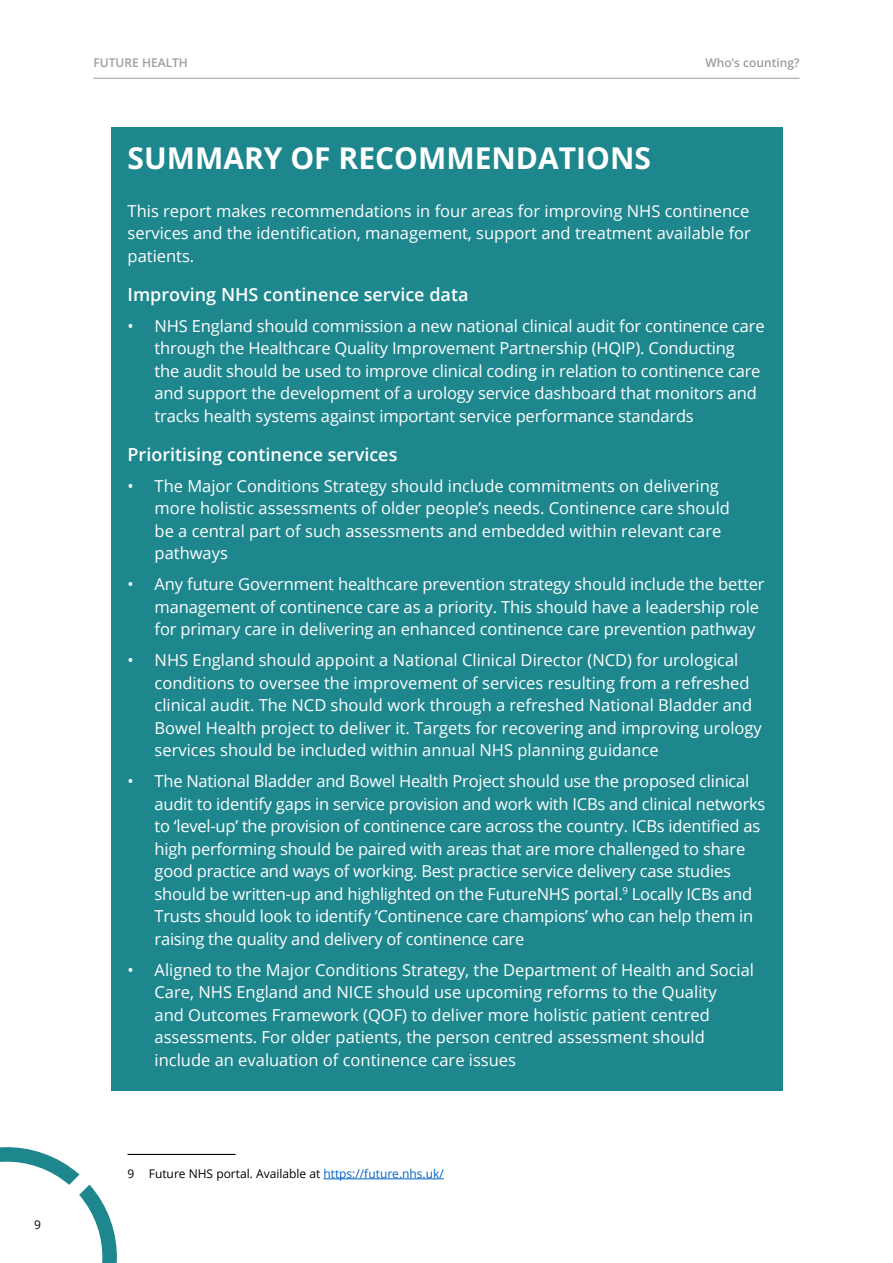
<style>
.page{position:relative;width:893px;height:1263px;background:#fff}
.page>*{position:absolute;margin:0;border:0;box-sizing:border-box;transform-origin:0 0}
.Main_headings{font:700 30px "Open Sans";color:#fff}
.Heading_2{font:600 18px "Open Sans";color:#fff}
.t1{font:16.5px/22.5px "Open Sans";letter-spacing:-.01em;color:#fff}
.Footnote_text{font:12px "Open Sans";color:#000}
.t2{font:600 12px "Open Sans";color:#9d9d9c}
.s1{color:#0563c1}
</style>
<div class="page">
<hr style="left:94px;top:78px;width:705px;height:1px;background:#9d9d9c">
<svg style="left:0;top:1147px;width:128px;height:116px"></svg>
<div style="left:111px;top:128px;width:671px;height:963px;background:#1e878e"></div>
<hr style="left:128px;top:1154px;width:108px;height:1px;background:#000">
<hr style="left:323px;top:1178px;width:121px;height:1px;background:#0563c1">
<p class="Footnote_text" style="left:34px;top:1216px;width:8px">9</p>
<p class="t2" style="left:94px;top:54px;width:96px">FUTURE HEALTH</p>
<p class="t2" style="left:706px;top:54px;width:95px">Who’s counting?</p>
<p class="Main_headings" style="left:128px;top:137px;width:525px">SUMMARY OF RECOMMENDATIONS</p>
<p class="t1" style="left:128px;top:199px;width:625px;text-align:justify">This report makes recommendations in four areas for improving NHS continence services and the identification, management, support and treatment available for patients.</p>
<p class="Heading_2" style="left:128px;top:282px;width:342px">Improving NHS continence service data</p>
<p class="t1" style="left:155px;top:314px;width:612px;text-indent:-27px">• NHS England should commission a new national clinical audit for continence care through the Healthcare Quality Improvement Partnership (HQIP). Conducting<br>the audit should be used to improve clinical coding in relation to continence care and support the development of a urology service dashboard that monitors and tracks health systems against important service performance standards</p>
<p class="Heading_2" style="left:128px;top:442px;width:271px">Prioritising continence services</p>
<p class="t1" style="left:155px;top:474px;width:577px;text-indent:-27px">• The Major Conditions Strategy should include commitments on delivering more holistic assessments of older people’s needs. Continence care should be a central part of such assessments and embedded within relevant care pathways</p>
<p class="t1" style="left:155px;top:572px;width:611px;text-indent:-27px">• Any future Government healthcare prevention strategy should include the better management of continence care as a priority. This should have a leadership role for primary care in delivering an enhanced continence care prevention pathway</p>
<p class="t1" style="left:155px;top:648px;width:609px;text-indent:-27px">• NHS England should appoint a National Clinical Director (NCD) for urological conditions to oversee the improvement of services resulting from a refreshed clinical audit. The NCD should work through a refreshed National Bladder and Bowel Health project to deliver it. Targets for recovering and improving urology services should be included within annual NHS planning guidance</p>
<p class="t1" style="left:155px;top:769px;width:612px;text-indent:-27px">• The National Bladder and Bowel Health Project should use the proposed clinical audit to identify gaps in service provision and work with ICBs and clinical networks to ‘level-up’ the provision of continence care across the country. ICBs identified as high performing should be paired with areas that are more challenged to share good practice and ways of working. Best practice service delivery case studies should be written-up and highlighted on the FutureNHS portal.<sup>9</sup> Locally ICBs and Trusts should look to identify ‘Continence care champions’ who can help them in raising the quality and delivery of continence care</p>
<p class="t1" style="left:155px;top:958px;width:601px;text-indent:-27px">• Aligned to the Major Conditions Strategy, the Department of Health and Social Care, NHS England and NICE should use upcoming reforms to the Quality<br>and Outcomes Framework (QOF) to deliver more holistic patient centred assessments. For older patients, the person centred assessment should include an evaluation of continence care issues</p>
<p class="Footnote_text" style="left:128px;top:1165px;width:318px">9 Future NHS portal. Available at <span class="s1">https://future.nhs.uk/</span></p>
</div>
